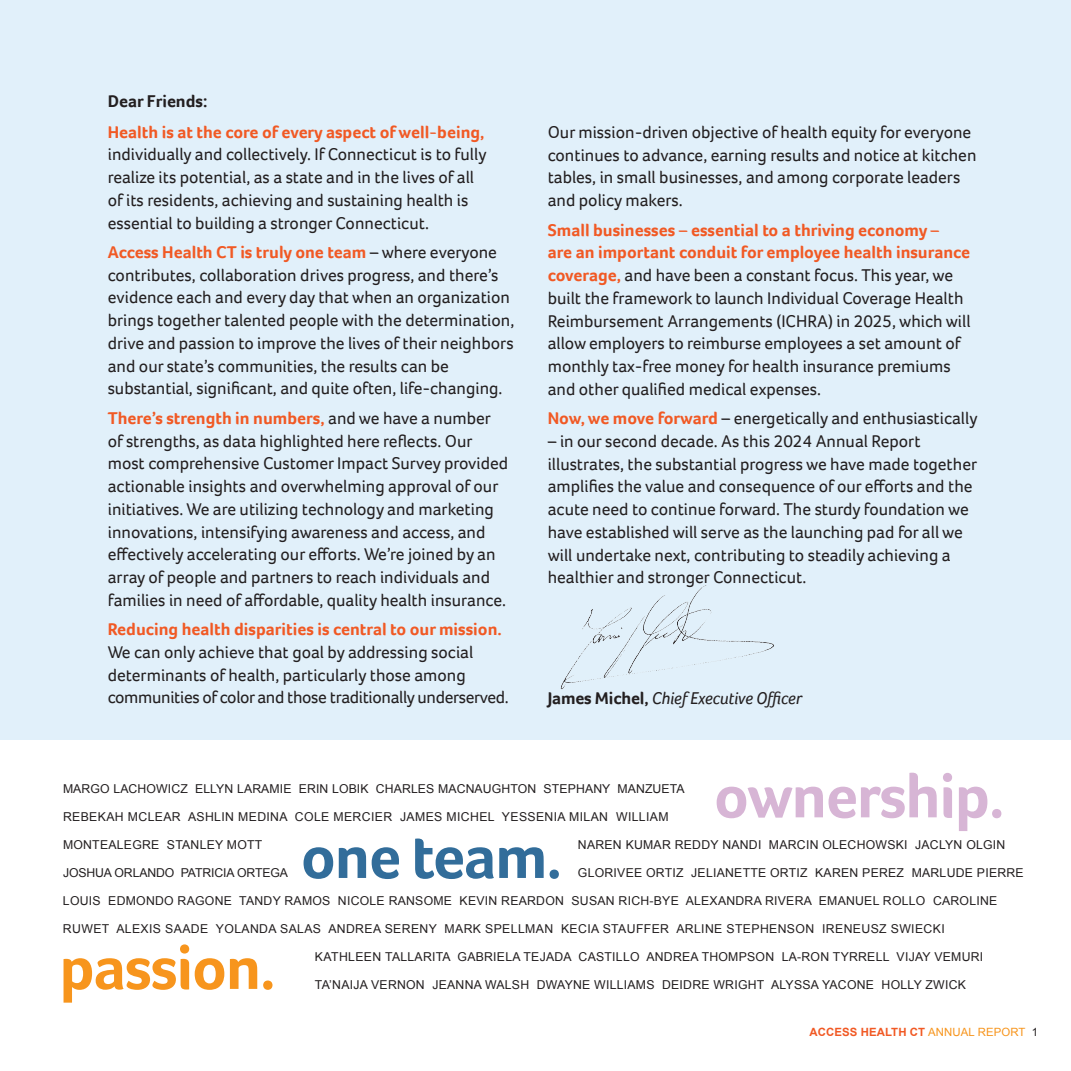
<style>
.page{position:relative;width:1071px;height:1071px;background:#fff}
.page>*{position:absolute;margin:0;border:0;box-sizing:border-box;transform-origin:0 0}
.t1{font:700 63px "Foco";letter-spacing:-.02em;color:#d7b5d5}
.t2{font:700 63px "Foco";letter-spacing:-.02em;color:#f7951d}
.t3{font:700 63px "Foco";letter-spacing:-.02em;color:#326d9a}
.t4{font:17.5px/22.8px "Foco";color:#231f20}
.t5{font:italic 17.5px "Foco";letter-spacing:-.01em;color:#231f20}
.t6{font:700 17.5px "Foco";color:#231f20}
.t7{font:12.25px "Arial";letter-spacing:.02em;color:#231f20}
.t8{font:12.25px "Arial";letter-spacing:-.01em;color:#231f20}
.t9{font:700 11.38px "Arial";letter-spacing:.01em;color:#f15924}
.s1{font-weight:700;color:#f15924}
.s2{font-weight:700;font-style:normal}
.s3{font-weight:400;color:#f7951d}
.s4{font-weight:400;color:#231f20}
</style>
<div class="page">
<div style="left:0;top:0;width:1071px;height:740px;background:#e1f0fa"></div>
<img style="left:560px;top:585px;width:214px;height:105px">
<p class="t6" style="left:108px;top:89px;width:101px">Dear Friends:</p>
<p class="t4" style="left:108px;top:120px;width:380px"><span class="s1">Health is at the core of every aspect of well-being, </span>individually and collectively. If Connecticut is to fully realize its potential, as a state and in the lives of all of its residents, achieving and sustaining health is essential to building a stronger Connecticut.</p>
<p class="t4" style="left:108px;top:240px;width:408px"><span class="s1">Access Health CT is truly one team</span> – where everyone contributes, collaboration drives progress, and there’s evidence each and every day that when an organization brings together talented people with the determination, drive and passion to improve the lives of their neighbors and our state’s communities, the results can be substantial, significant, and quite often, life-changing.</p>
<p class="t4" style="left:108px;top:406px;width:402px"><span class="s1">There’s strength in numbers,</span> and we have a number of strengths, as data highlighted here reflects. Our most comprehensive Customer Impact Survey provided actionable insights and overwhelming approval of our initiatives. We are utilizing technology and marketing innovations, intensifying awareness and access, and effectively accelerating our efforts. We’re joined by an array of people and partners to reach individuals and families in need of affordable, quality health insurance.</p>
<p class="t4" style="left:108px;top:618px;width:403px"><span class="s1">Reducing health disparities is central to our mission.<br></span>We can only achieve that goal by addressing social determinants of health, particularly those among communities of color and those traditionally underserved.</p>
<p class="t4" style="left:548px;top:120px;width:430px">Our mission-driven objective of health equity for everyone continues to advance, earning results and notice at kitchen tables, in small businesses, and among corporate leaders and policy makers.</p>
<p class="t4" style="left:548px;top:218px;width:424px"><span class="s1">Small businesses – essential to a thriving economy –<br>are an important conduit for employee health insurance coverage,</span> and have been a constant focus. This year, we built the framework to launch Individual Coverage Health Reimbursement Arrangements (ICHRA) in 2025, which will allow employers to reimburse employees a set amount of monthly tax-free money for health insurance premiums and other qualified medical expenses.</p>
<p class="t4" style="left:548px;top:407px;width:431px"><span class="s1">Now, we move forward</span> – energetically and enthusiastically</p>
<p class="t4" style="left:548px;top:429px;width:431px">– in our second decade. As this 2024 Annual Report illustrates, the substantial progress we have made together amplifies the value and consequence of our efforts and the acute need to continue forward. The sturdy foundation we have established will serve as the launching pad for all we will undertake next, contributing to steadily achieving a healthier and stronger Connecticut.</p>
<p class="t5" style="left:548px;top:686px;width:256px"><span class="s2">James Michel,</span> Chief Executive Officer</p>
<p class="t1" style="left:714px;top:754px;width:292px">ownership.</p>
<p class="t7" style="left:63px;top:781px;width:623px">MARGO LACHOWICZ ELLYN LARAMIE ERIN LOBIK CHARLES MACNAUGHTON STEPHANY MANZUETA</p>
<p class="t7" style="left:63px;top:809px;width:607px">REBEKAH MCLEAR ASHLIN MEDINA COLE MERCIER JAMES MICHEL YESSENIA MILAN WILLIAM</p>
<p class="t7" style="left:63px;top:837px;width:201px">MONTEALEGRE STANLEY MOTT</p>
<p class="t7" style="left:578px;top:837px;width:429px">NAREN KUMAR REDDY NANDI MARCIN OLECHOWSKI JACLYN OLGIN</p>
<p class="t8" style="left:63px;top:865px;width:227px">JOSHUA ORLANDO PATRICIA ORTEGA</p>
<p class="t7" style="left:578px;top:865px;width:447px">GLORIVEE ORTIZ JELIANETTE ORTIZ KAREN PEREZ MARLUDE PIERRE</p>
<p class="t7" style="left:63px;top:893px;width:936px">LOUIS EDMONDO RAGONE TANDY RAMOS NICOLE RANSOME KEVIN REARDON SUSAN RICH-BYE ALEXANDRA RIVERA EMANUEL ROLLO CAROLINE</p>
<p class="t7" style="left:63px;top:921px;width:883px">RUWET ALEXIS SAADE YOLANDA SALAS ANDREA SERENY MARK SPELLMAN KECIA STAUFFER ARLINE STEPHENSON IRENEUSZ SWIECKI</p>
<p class="t7" style="left:315px;top:949px;width:670px">KATHLEEN TALLARITA GABRIELA TEJADA CASTILLO ANDREA THOMPSON LA-RON TYRRELL VIJAY VEMURI</p>
<p class="t7" style="left:315px;top:977px;width:652px">TA’NAIJA VERNON JEANNA WALSH DWAYNE WILLIAMS DEIDRE WRIGHT ALYSSA YACONE HOLLY ZWICK</p>
<p class="t3" style="left:301px;top:815px;width:263px">one team.</p>
<p class="t2" style="left:60px;top:926px;width:218px">passion.</p>
<p class="t9" style="left:809px;top:1025px;width:230px">ACCESS HEALTH CT <span class="s3">ANNUAL REPORT</span> <span class="s4">1</span></p>
</div>
